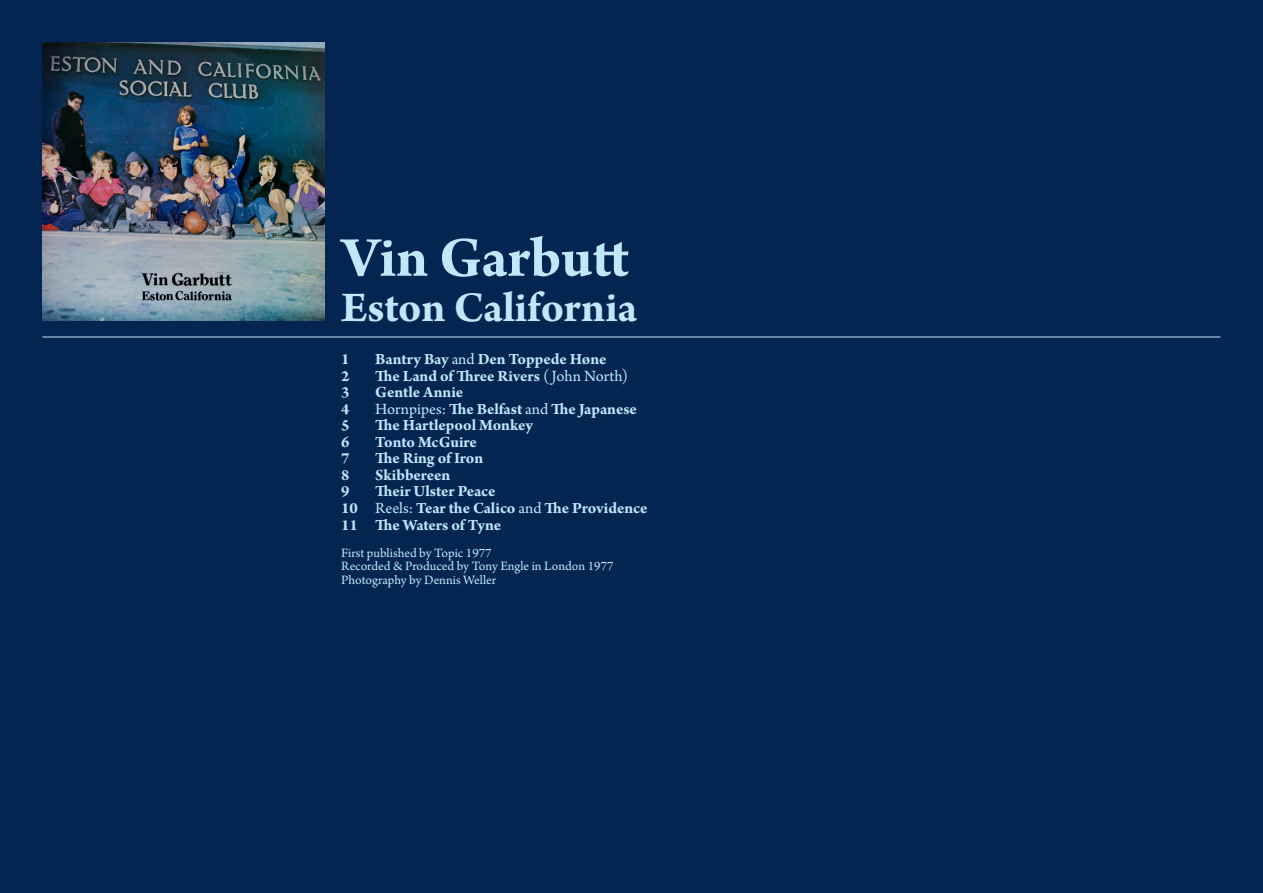
<style>
.page{position:relative;width:1263px;height:893px;background:#042552}
.page>*{position:absolute;margin:0;border:0;box-sizing:border-box;transform-origin:0 0}
.t1{font:700 60px "Arno Pro";color:#c0e7fa}
.t2{font:700 45px "Arno Pro";letter-spacing:-.005em;color:#c0e7fa}
.t3{font:700 16.5px "Arno Pro";letter-spacing:-.005em;color:#c0e7fa}
.t4{font:13.5px "Arno Pro";color:#c0e7fa}
.s1{font-weight:400}
</style>
<div class="page">
<hr style="left:43px;top:337px;width:1177px;height:1px;background:#c0e7fa">
<img style="left:43px;top:43px;width:281px;height:278px">
<p class="t1" style="left:341px;top:223px;width:289px">Vin Garbutt</p>
<p class="t2" style="left:341px;top:281px;width:298px">Eston California</p>
<p class="t3" style="left:341px;top:350px;width:10px">1</p>
<p class="t3" style="left:375px;top:350px;width:233px">Bantry Bay <span class="s1">and</span> Den Toppede Høne</p>
<p class="t3" style="left:341px;top:366px;width:10px">2</p>
<p class="t3" style="left:375px;top:366px;width:254px">The Land of Three Rivers <span class="s1">( John North)</span></p>
<p class="t3" style="left:341px;top:383px;width:10px">3</p>
<p class="t3" style="left:375px;top:383px;width:90px">Gentle Annie</p>
<p class="t3" style="left:341px;top:399px;width:10px">4</p>
<p class="t3" style="left:375px;top:399px;width:263px"><span class="s1">Hornpipes:</span> The Belfast <span class="s1">and</span> The Japanese</p>
<p class="t3" style="left:341px;top:416px;width:10px">5</p>
<p class="t3" style="left:375px;top:416px;width:159px">The Hartlepool Monkey</p>
<p class="t3" style="left:341px;top:432px;width:10px">6</p>
<p class="t3" style="left:375px;top:432px;width:103px">Tonto McGuire</p>
<p class="t3" style="left:341px;top:449px;width:10px">7</p>
<p class="t3" style="left:375px;top:449px;width:109px">The Ring of Iron</p>
<p class="t3" style="left:341px;top:465px;width:10px">8</p>
<p class="t3" style="left:375px;top:465px;width:77px">Skibbereen</p>
<p class="t3" style="left:341px;top:482px;width:10px">9</p>
<p class="t3" style="left:375px;top:482px;width:122px">Their Ulster Peace</p>
<p class="t3" style="left:341px;top:498px;width:308px">10 <span class="s1">Reels:</span> Tear the Calico <span class="s1">and</span> The Providence</p>
<p class="t3" style="left:341px;top:515px;width:162px">11 The Waters of Tyne</p>
<p class="t4" style="left:341px;top:545px;width:152px">First published by Topic 1977</p>
<p class="t4" style="left:341px;top:558px;width:274px">Recorded &amp; Produced by Tony Engle in London 1977</p>
<p class="t4" style="left:341px;top:572px;width:156px">Photography by Dennis Weller</p>
</div>
